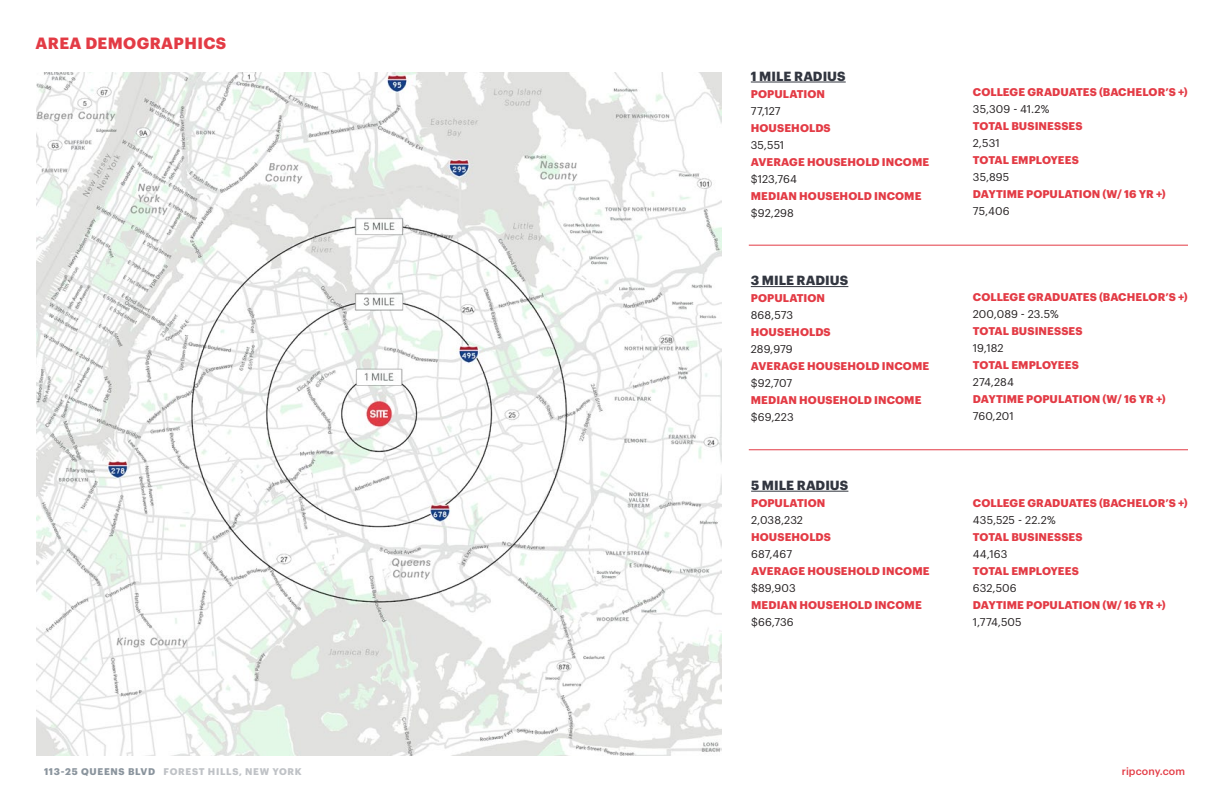
<style>
.page{position:relative;width:1224px;height:792px;background:#fff}
.page>*{position:absolute;margin:0;border:0;box-sizing:border-box;transform-origin:0 0}
.t1{font:700 16px "Graphik";letter-spacing:.025em;color:#e33b45}
.t2{font:700 13px "Graphik";color:#323640}
.t3{font:700 11px "Graphik";letter-spacing:.01em;color:#e33b45}
.t4{font:11px "Graphik";letter-spacing:.01em;color:#231f20}
.t5{font:500 10.5px "Graphik";letter-spacing:.01em;color:#e33b45}
.t6{font:700 9.5px "Graphik";letter-spacing:.075em;color:#bfc2c6}
.s1{color:#8a949d}
</style>
<div class="page">
<img style="left:36px;top:72px;width:686px;height:683px">
<hr style="left:749px;top:245px;width:439px;height:1px;background:#e33b45">
<hr style="left:749px;top:449px;width:439px;height:1px;background:#e33b45">
<hr style="left:751px;top:82px;width:95px;height:1px;background:#323640">
<hr style="left:751px;top:286px;width:97px;height:1px;background:#323640">
<hr style="left:751px;top:491px;width:97px;height:1px;background:#323640">
<h1 class="t1" style="left:36px;top:31px;width:192px">AREA DEMOGRAPHICS</h1>
<p class="t2" style="left:751px;top:66px;width:96px">1 MILE RADIUS</p>
<p class="t3" style="left:751px;top:85px;width:76px">POPULATION</p>
<p class="t4" style="left:751px;top:102px;width:31px">77,127</p>
<p class="t3" style="left:751px;top:119px;width:81px">HOUSEHOLDS</p>
<p class="t4" style="left:751px;top:136px;width:35px">35,551</p>
<p class="t3" style="left:751px;top:153px;width:180px">AVERAGE HOUSEHOLD INCOME</p>
<p class="t4" style="left:751px;top:170px;width:47px">$123,764</p>
<p class="t3" style="left:751px;top:187px;width:172px">MEDIAN HOUSEHOLD INCOME</p>
<p class="t4" style="left:751px;top:204px;width:44px">$92,298</p>
<p class="t2" style="left:751px;top:271px;width:99px">3 MILE RADIUS</p>
<p class="t3" style="left:751px;top:290px;width:76px">POPULATION</p>
<p class="t4" style="left:751px;top:307px;width:44px">868,573</p>
<p class="t3" style="left:751px;top:324px;width:81px">HOUSEHOLDS</p>
<p class="t4" style="left:751px;top:341px;width:43px">289,979</p>
<p class="t3" style="left:751px;top:358px;width:180px">AVERAGE HOUSEHOLD INCOME</p>
<p class="t4" style="left:751px;top:375px;width:43px">$92,707</p>
<p class="t3" style="left:751px;top:392px;width:172px">MEDIAN HOUSEHOLD INCOME</p>
<p class="t4" style="left:751px;top:409px;width:44px">$69,223</p>
<p class="t2" style="left:751px;top:475px;width:99px">5 MILE RADIUS</p>
<p class="t3" style="left:751px;top:494px;width:76px">POPULATION</p>
<p class="t4" style="left:751px;top:512px;width:53px">2,038,232</p>
<p class="t3" style="left:751px;top:528px;width:81px">HOUSEHOLDS</p>
<p class="t4" style="left:751px;top:546px;width:42px">687,467</p>
<p class="t3" style="left:751px;top:562px;width:180px">AVERAGE HOUSEHOLD INCOME</p>
<p class="t4" style="left:751px;top:580px;width:46px">$89,903</p>
<p class="t3" style="left:751px;top:596px;width:172px">MEDIAN HOUSEHOLD INCOME</p>
<p class="t4" style="left:751px;top:614px;width:44px">$66,736</p>
<p class="t3" style="left:973px;top:84px;width:216px">COLLEGE GRADUATES (BACHELOR’S +)</p>
<p class="t4" style="left:973px;top:101px;width:78px">35,309 - 41.2%</p>
<p class="t3" style="left:973px;top:118px;width:111px">TOTAL BUSINESSES</p>
<p class="t4" style="left:973px;top:135px;width:28px">2,531</p>
<p class="t3" style="left:973px;top:151px;width:107px">TOTAL EMPLOYEES</p>
<p class="t4" style="left:973px;top:169px;width:38px">35,895</p>
<p class="t3" style="left:973px;top:185px;width:194px">DAYTIME POPULATION (W/ 16 YR +)</p>
<p class="t4" style="left:973px;top:203px;width:38px">75,406</p>
<p class="t3" style="left:973px;top:288px;width:216px">COLLEGE GRADUATES (BACHELOR’S +)</p>
<p class="t4" style="left:973px;top:305px;width:87px">200,089 - 23.5%</p>
<p class="t3" style="left:973px;top:322px;width:111px">TOTAL BUSINESSES</p>
<p class="t4" style="left:973px;top:339px;width:32px">19,182</p>
<p class="t3" style="left:973px;top:356px;width:107px">TOTAL EMPLOYEES</p>
<p class="t4" style="left:973px;top:373px;width:42px">274,284</p>
<p class="t3" style="left:973px;top:390px;width:194px">DAYTIME POPULATION (W/ 16 YR +)</p>
<p class="t4" style="left:973px;top:407px;width:43px">760,201</p>
<p class="t3" style="left:973px;top:494px;width:216px">COLLEGE GRADUATES (BACHELOR’S +)</p>
<p class="t4" style="left:973px;top:512px;width:84px">435,525 - 22.2%</p>
<p class="t3" style="left:973px;top:528px;width:111px">TOTAL BUSINESSES</p>
<p class="t4" style="left:973px;top:546px;width:36px">44,163</p>
<p class="t3" style="left:973px;top:562px;width:107px">TOTAL EMPLOYEES</p>
<p class="t4" style="left:973px;top:580px;width:45px">632,506</p>
<p class="t3" style="left:973px;top:596px;width:194px">DAYTIME POPULATION (W/ 16 YR +)</p>
<p class="t4" style="left:973px;top:614px;width:50px">1,774,505</p>
<p class="t6" style="left:44px;top:764px;width:259px"><span class="s1">113-25 QUEENS BLVD</span> FOREST HILLS, NEW YORK</p>
<p class="t5" style="left:1122px;top:763px;width:65px">ripcony.com</p>
</div>
